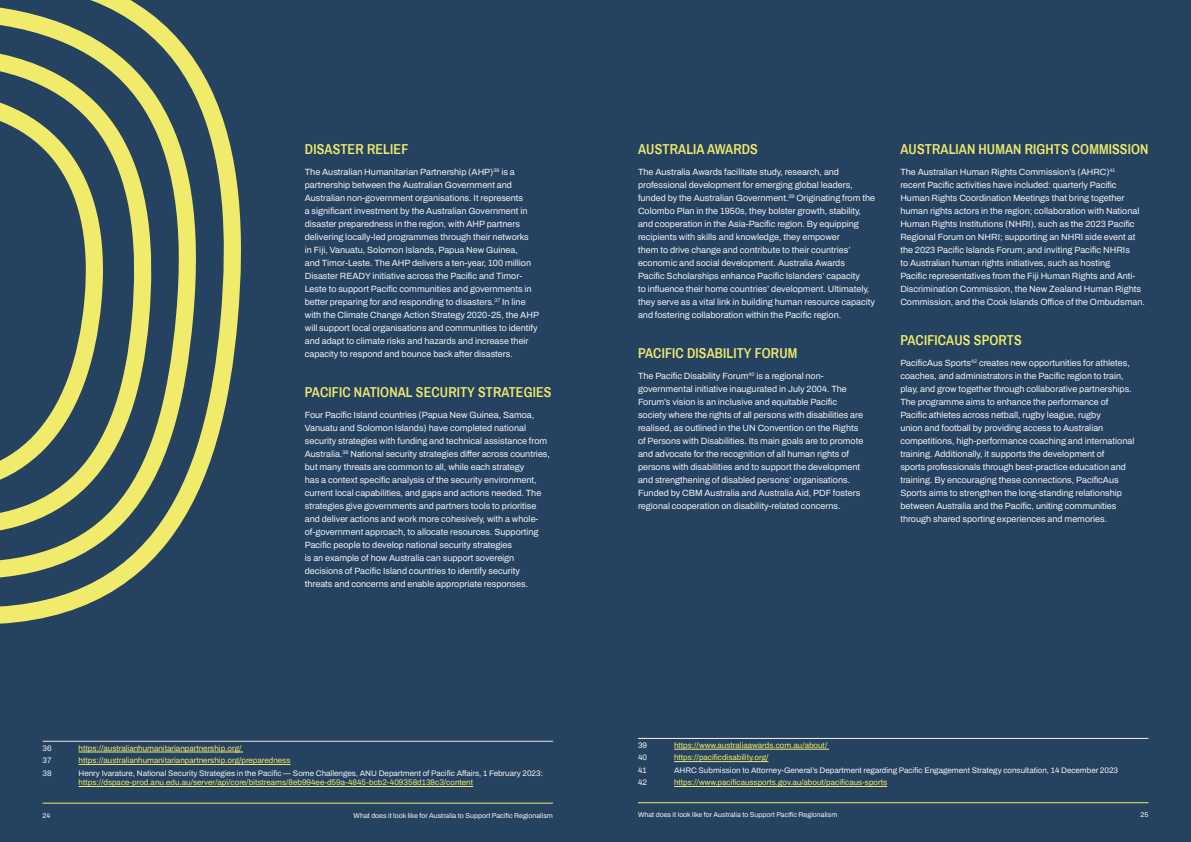
<style>
.page{position:relative;width:1191px;height:842px;background:#264261}
.page>*{position:absolute;margin:0;border:0;box-sizing:border-box;transform-origin:0 0}
.t1{font:600 14px "Archivo Narrow";letter-spacing:.01em;color:#f0ec6d}
.t2{font:600 9px/13px "Archivo";color:#f3f4f4}
.t3{font:600 8px "Archivo";color:#f0ec6d}
.t4{font:600 8px "Archivo";color:#f3f4f4}
.t5{font:600 7px "Archivo";color:#f3f4f4}
</style>
<div class="page">
<hr style="left:79px;top:752px;width:164px;height:1px;background:#f0ec6d">
<hr style="left:79px;top:764px;width:211px;height:1px;background:#f0ec6d">
<hr style="left:79px;top:786px;width:394px;height:1px;background:#f0ec6d">
<hr style="left:43px;top:803px;width:510px;height:1px;background:#f0ec6d">
<hr style="left:638px;top:802px;width:510px;height:1px;background:#f0ec6d">
<hr style="left:674px;top:749px;width:155px;height:1px;background:#f0ec6d">
<hr style="left:674px;top:761px;width:94px;height:1px;background:#f0ec6d">
<hr style="left:674px;top:786px;width:213px;height:1px;background:#f0ec6d">
<svg style="left:0;top:0;width:241px;height:624px"></svg>
<hr style="left:638px;top:738px;width:510px;height:1px;background:#fff">
<hr style="left:43px;top:741px;width:510px;height:1px;background:#fff">
<h1 class="t1" style="left:305px;top:139px;width:105px">DISASTER RELIEF</h1>
<p class="t2" style="left:305px;top:166px;width:236px">The Australian Humanitarian Partnership (AHP)<sup>36</sup> is a partnership between the Australian Government and Australian non-government organisations. It represents<br>a significant investment by the Australian Government in disaster preparedness in the region, with AHP partners delivering locally-led programmes through their networks<br>in Fiji, Vanuatu, Solomon Islands, Papua New Guinea,<br>and Timor-Leste. The AHP delivers a ten-year, 100 million Disaster READY initiative across the Pacific and Timor-Leste to support Pacific communities and governments in better preparing for and responding to disasters.<sup>37</sup> In line with the Climate Change Action Strategy 2020-25, the AHP will support local organisations and communities to identify and adapt to climate risks and hazards and increase their capacity to respond and bounce back after disasters.</p>
<h1 class="t1" style="left:305px;top:382px;width:248px">PACIFIC NATIONAL SECURITY STRATEGIES</h1>
<p class="t2" style="left:305px;top:409px;width:247px">Four Pacific Island countries (Papua New Guinea, Samoa, Vanuatu and Solomon Islands) have completed national security strategies with funding and technical assistance from Australia.<sup>38</sup> National security strategies differ across countries, but many threats are common to all, while each strategy<br>has a context specific analysis of the security environment, current local capabilities, and gaps and actions needed. The strategies give governments and partners tools to prioritise and deliver actions and work more cohesively, with a whole&shy;of-government approach, to allocate resources. Supporting Pacific people to develop national security strategies<br>is an example of how Australia can support sovereign decisions of Pacific Island countries to identify security<br>threats and concerns and enable appropriate responses.</p>
<p class="t4" style="left:43px;top:742px;width:11px">36</p>
<p class="t3" style="left:79px;top:742px;width:164px">https://australianhumanitarianpartnership.org/</p>
<p class="t4" style="left:43px;top:754px;width:11px">37</p>
<p class="t3" style="left:79px;top:754px;width:213px">https://australianhumanitarianpartnership.org/preparedness</p>
<p class="t4" style="left:43px;top:767px;width:11px">38</p>
<p class="t4" style="left:79px;top:767px;width:466px">Henry Ivarature, National Security Strategies in the Pacific — Some Challenges, ANU Department of Pacific Affairs, 1 February 2023:</p>
<p class="t3" style="left:79px;top:776px;width:396px">https://dspace-prod.anu.edu.au/server/api/core/bitstreams/8eb994ee-d59a-4845-bcb2-409358d138c3/content</p>
<h1 class="t1" style="left:638px;top:139px;width:121px">AUSTRALIA AWARDS</h1>
<p class="t2" style="left:638px;top:166px;width:238px">The Australia Awards facilitate study, research, and professional development for emerging global leaders, funded by the Australian Government.<sup>39</sup> Originating from the Colombo Plan in the 1950s, they bolster growth, stability, and cooperation in the Asia-Pacific region. By equipping recipients with skills and knowledge, they empower<br>them to drive change and contribute to their countries’ economic and social development. Australia Awards<br>Pacific Scholarships enhance Pacific Islanders’ capacity<br>to influence their home countries’ development. Ultimately, they serve as a vital link in building human resource capacity and fostering collaboration within the Pacific region.</p>
<h1 class="t1" style="left:638px;top:343px;width:161px">PACIFIC DISABILITY FORUM</h1>
<p class="t2" style="left:638px;top:370px;width:227px">The Pacific Disability Forum<sup>40</sup> is a regional non&shy;governmental initiative inaugurated in July 2004. The Forum’s vision is an inclusive and equitable Pacific society where the rights of all persons with disabilities are realised, as outlined in the UN Convention on the Rights of Persons with Disabilities. Its main goals are to promote and advocate for the recognition of all human rights of persons with disabilities and to support the development and strengthening of disabled persons’ organisations.<br>Funded by CBM Australia and Australia Aid, PDF fosters regional cooperation on disability-related concerns.</p>
<h1 class="t1" style="left:900px;top:139px;width:249px">AUSTRALIAN HUMAN RIGHTS COMMISSION</h1>
<p class="t2" style="left:900px;top:166px;width:246px">The Australian Human Rights Commission’s (AHRC)<sup>41<br></sup>recent Pacific activities have included: quarterly Pacific Human Rights Coordination Meetings that bring together human rights actors in the region; collaboration with National Human Rights Institutions (NHRI), such as the 2023 Pacific Regional Forum on NHRI; supporting an NHRI side event at the 2023 Pacific Islands Forum; and inviting Pacific NHRIs<br>to Australian human rights initiatives, such as hosting<br>Pacific representatives from the Fiji Human Rights and Anti-Discrimination Commission, the New Zealand Human Rights Commission, and the Cook Islands Office of the Ombudsman.</p>
<h1 class="t1" style="left:900px;top:330px;width:123px">PACIFICAUS SPORTS</h1>
<p class="t2" style="left:900px;top:357px;width:235px">PacificAus Sports<sup>42</sup> creates new opportunities for athletes, coaches, and administrators in the Pacific region to train, play, and grow together through collaborative partnerships.<br>The programme aims to enhance the performance of Pacific athletes across netball, rugby league, rugby<br>union and football by providing access to Australian competitions, high-performance coaching and international training. Additionally, it supports the development of<br>sports professionals through best-practice education and training. By encouraging these connections, PacificAus Sports aims to strengthen the long-standing relationship between Australia and the Pacific, uniting communities through shared sporting experiences and memories.</p>
<p class="t4" style="left:638px;top:739px;width:11px">39</p>
<p class="t3" style="left:674px;top:739px;width:155px">https://www.australiaawards.com.au/about/</p>
<p class="t4" style="left:638px;top:752px;width:11px">40</p>
<p class="t3" style="left:674px;top:752px;width:96px">https://pacificdisability.org/</p>
<p class="t4" style="left:638px;top:764px;width:10px">41</p>
<p class="t4" style="left:674px;top:764px;width:445px">AHRC Submission to Attorney-General’s Department regarding Pacific Engagement Strategy consultation, 14 December 2023</p>
<p class="t4" style="left:638px;top:776px;width:10px">42</p>
<p class="t3" style="left:674px;top:776px;width:215px">https://www.pacificaussports.gov.au/about/pacificaus-sports</p>
<p class="t5" style="left:43px;top:810px;width:9px">24</p>
<p class="t5" style="left:353px;top:810px;width:201px">What does it look like for Australia to Support Pacific Regionalism</p>
<p class="t5" style="left:638px;top:810px;width:201px">What does it look like for Australia to Support Pacific Regionalism</p>
<p class="t5" style="left:1140px;top:810px;width:9px">25</p>
</div>
